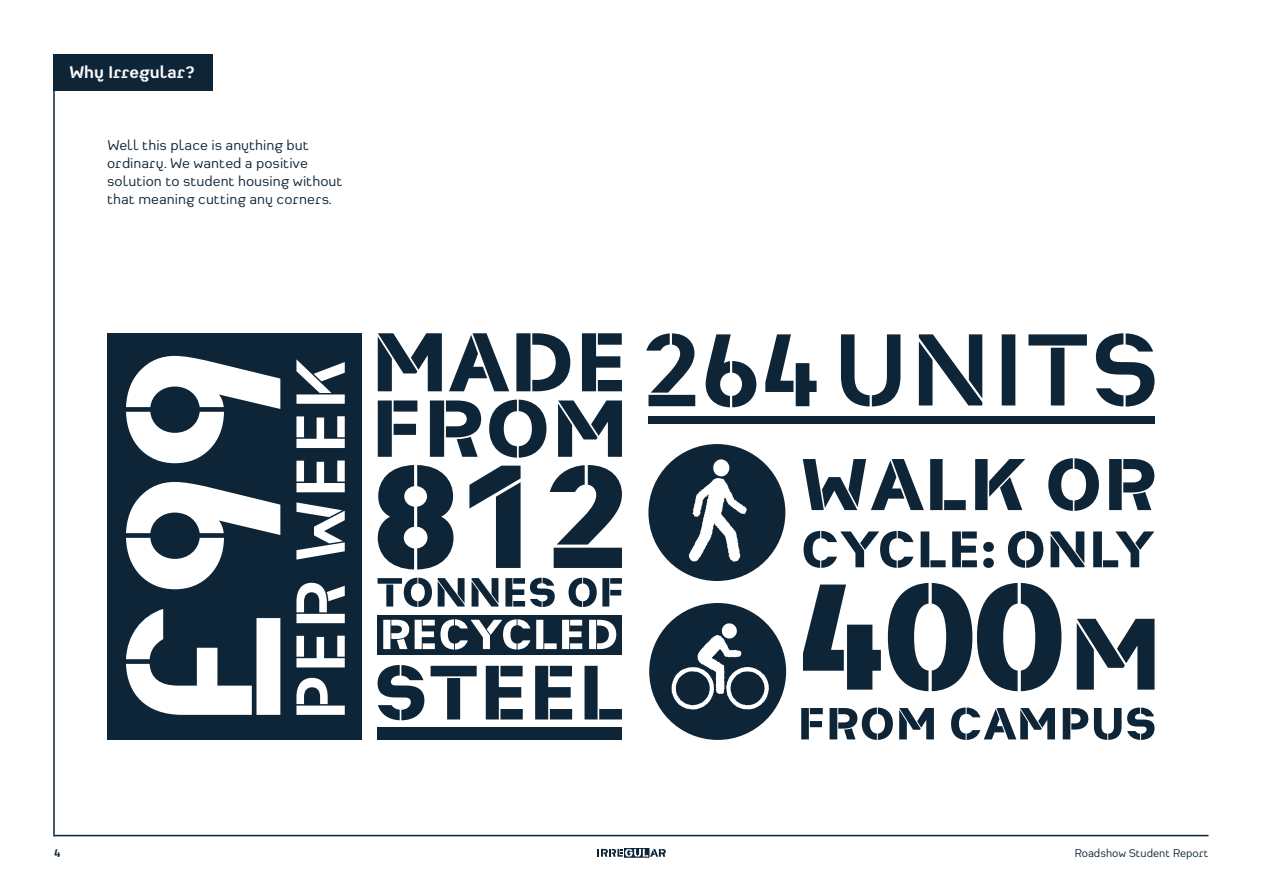
<style>
.page{position:relative;width:1263px;height:893px;background:#fff}
.page>*{position:absolute;margin:0;border:0;box-sizing:border-box;transform-origin:0 0}
.t1{font:700 18px "Heimat Stencil";color:#fff}
.t2{font:15px/18px "Heimat Sans";color:#0e2538;scale:1.04 1}
.t3{font:12px "Heimat Sans";color:#0e2538}
.t4{font:700 12px "Heimat Stencil";color:#0e2538}
</style>
<div class="page">
<div style="left:378px;top:615px;width:244px;height:40px;background:#0e2538"></div>
<svg style="left:841px;top:333px;width:313px;height:74px"></svg>
<div style="left:648px;top:416px;width:506px;height:7px;background:#0e2538"></div>
<div style="left:107px;top:334px;width:254px;height:406px;background:#0e2538"></div>
<svg style="left:126px;top:356px;width:154px;height:359px"></svg>
<div style="left:649px;top:603px;width:137px;height:137px;background:#0e2538;border-radius:50%"></div>
<div style="left:648px;top:444px;width:137px;height:137px;background:#0e2538;border-radius:50%"></div>
<svg style="left:671px;top:623px;width:98px;height:86px"></svg>
<svg style="left:688px;top:459px;width:59px;height:103px"></svg>
<svg style="left:801px;top:707px;width:353px;height:33px"></svg>
<svg style="left:803px;top:583px;width:258px;height:108px"></svg>
<svg style="left:1077px;top:619px;width:77px;height:71px"></svg>
<svg style="left:804px;top:531px;width:350px;height:37px"></svg>
<svg style="left:803px;top:458px;width:351px;height:53px"></svg>
<svg style="left:378px;top:665px;width:244px;height:55px"></svg>
<svg style="left:383px;top:619px;width:233px;height:30px"></svg>
<svg style="left:378px;top:578px;width:244px;height:29px"></svg>
<svg style="left:378px;top:465px;width:244px;height:104px"></svg>
<svg style="left:378px;top:400px;width:244px;height:58px"></svg>
<svg style="left:378px;top:333px;width:244px;height:58px"></svg>
<div style="left:378px;top:727px;width:244px;height:13px;background:#0e2538"></div>
<svg style="left:296px;top:359px;width:49px;height:356px"></svg>
<svg style="left:646px;top:333px;width:171px;height:74px"></svg>
<hr style="left:53px;top:87px;width:2px;height:749px;background:#0e2538">
<div style="left:53px;top:54px;width:160px;height:37px;background:#0e2538"></div>
<hr style="left:54px;top:835px;width:1154px;height:1px;background:#0e2538">
<svg style="left:597px;top:848px;width:69px;height:10px"></svg>
<p class="t1" style="left:69px;top:61px;width:127px">Why Irregular?</p>
<p class="t2" style="left:107px;top:135px;width:228px">Well this place is anything but ordinary. We wanted a positive solution to student housing without that meaning cutting any corners.</p>
<p class="t4" style="left:54px;top:845px;width:8px">4</p>
<p class="t3" style="left:1074px;top:845px;width:136px">Roadshow Student Report</p>
</div>
